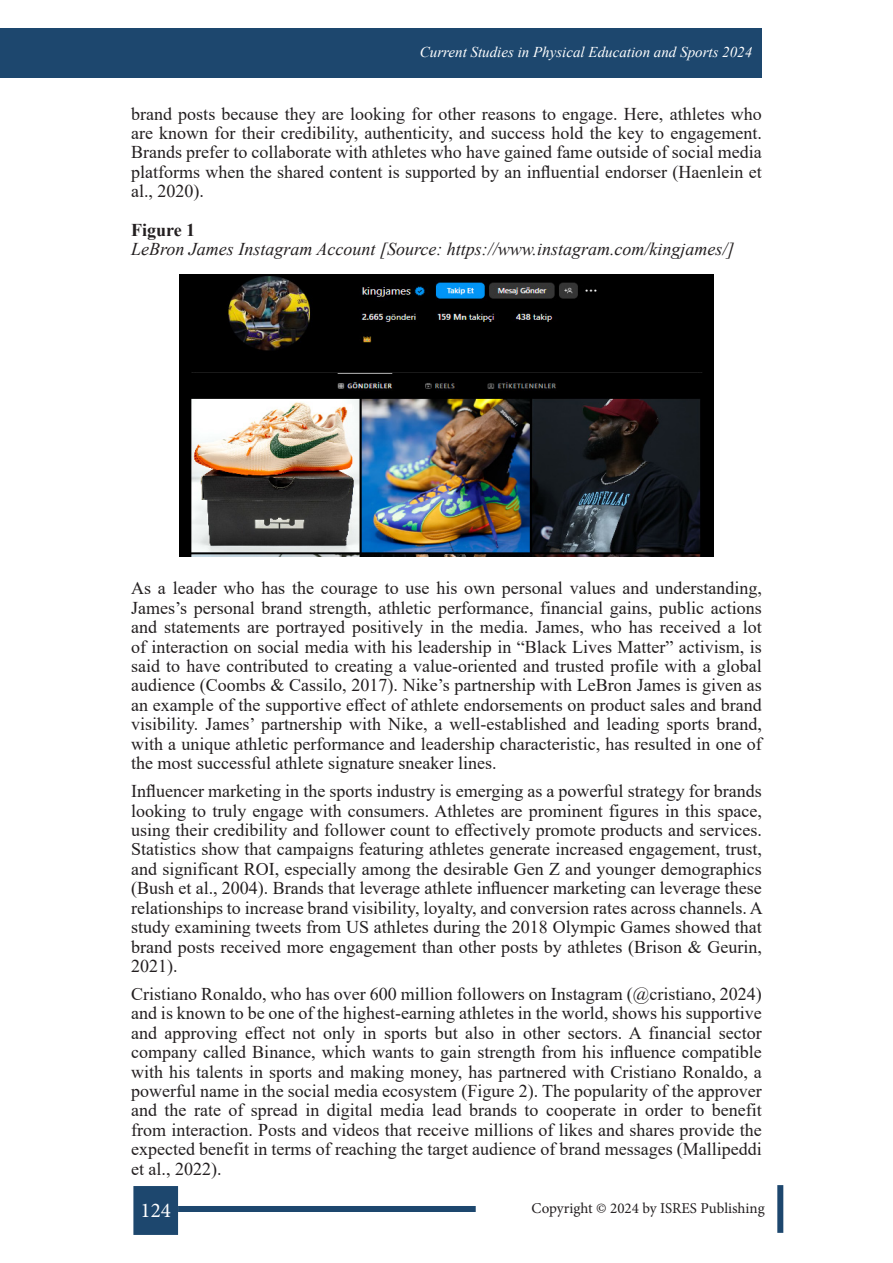
<style>
.page{position:relative;width:893px;height:1263px;background:#fff}
.page>*{position:absolute;margin:0;border:0;box-sizing:border-box;transform-origin:0 0}
.t1{font:21px "Minion Pro";color:#fff}
.t2{font:18px/19.5px "Times New Roman";color:#231f20;text-align:justify}
.t3{font:italic 18px "Times New Roman";color:#231f20}
.t4{font:700 18px "Times New Roman";color:#231f20}
.t5{font:italic 15px "Times New Roman";color:#fff}
.t6{font:15px "Minion Pro";color:#231f20}
</style>
<div class="page">
<div style="left:133px;top:1186px;width:45px;height:49px;background:#1d476e"></div>
<div style="left:178px;top:1206px;width:298px;height:6px;background:#1d476e"></div>
<div style="left:777px;top:1185px;width:6px;height:48px;background:#1d476e"></div>
<div style="left:0;top:29px;width:762px;height:49px;background:#1d476e"></div>
<img style="left:179px;top:275px;width:535px;height:282px">
<p class="t5" style="left:420px;top:41px;width:334px">Current Studies in Physical Education and Sports 2024</p>
<p class="t2" style="left:131px;top:103px;width:632px">brand posts because they are looking for other reasons to engage. Here, athletes who are known for their credibility, authenticity, and success hold the key to engagement.<br>Brands prefer to collaborate with athletes who have gained fame outside of social media platforms when the shared content is supported by an influential endorser (Haenlein et al., 2020).</p>
<p class="t4" style="left:131px;top:217px;width:66px">Figure 1</p>
<p class="t3" style="left:131px;top:237px;width:605px">LeBron James Instagram Account [Source: https://www.instagram.com/kingjames/]</p>
<p class="t2" style="left:131px;top:578px;width:632px">As a leader who has the courage to use his own personal values and understanding, James’s personal brand strength, athletic performance, financial gains, public actions and statements are portrayed positively in the media. James, who has received a lot of interaction on social media with his leadership in “Black Lives Matter” activism, is said to have contributed to creating a value-oriented and trusted profile with a global audience (Coombs &amp; Cassilo, 2017). Nike’s partnership with LeBron James is given as an example of the supportive effect of athlete endorsements on product sales and brand visibility. James’ partnership with Nike, a well-established and leading sports brand, with a unique athletic performance and leadership characteristic, has resulted in one of the most successful athlete signature sneaker lines.</p>
<p class="t2" style="left:131px;top:781px;width:633px">Influencer marketing in the sports industry is emerging as a powerful strategy for brands looking to truly engage with consumers. Athletes are prominent figures in this space, using their credibility and follower count to effectively promote products and services.<br>Statistics show that campaigns featuring athletes generate increased engagement, trust, and significant ROI, especially among the desirable Gen Z and younger demographics (Bush et al., 2004). Brands that leverage athlete influencer marketing can leverage these relationships to increase brand visibility, loyalty, and conversion rates across channels. A study examining tweets from US athletes during the 2018 Olympic Games showed that brand posts received more engagement than other posts by athletes (Brison &amp; Geurin, 2021).</p>
<p class="t2" style="left:131px;top:983px;width:632px">Cristiano Ronaldo, who has over 600 million followers on Instagram (@cristiano, 2024) and is known to be one of the highest-earning athletes in the world, shows his supportive and approving effect not only in sports but also in other sectors. A financial sector company called Binance, which wants to gain strength from his influence compatible with his talents in sports and making money, has partnered with Cristiano Ronaldo, a powerful name in the social media ecosystem (Figure 2). The popularity of the approver and the rate of spread in digital media lead brands to cooperate in order to benefit from interaction. Posts and videos that receive millions of likes and shares provide the expected benefit in terms of reaching the target audience of brand messages (Mallipeddi et al., 2022).</p>
<p class="t1" style="left:141px;top:1197px;width:32px">124</p>
<p class="t6" style="left:531px;top:1198px;width:235px">Copyright © 2024 by ISRES Publishing</p>
</div>
